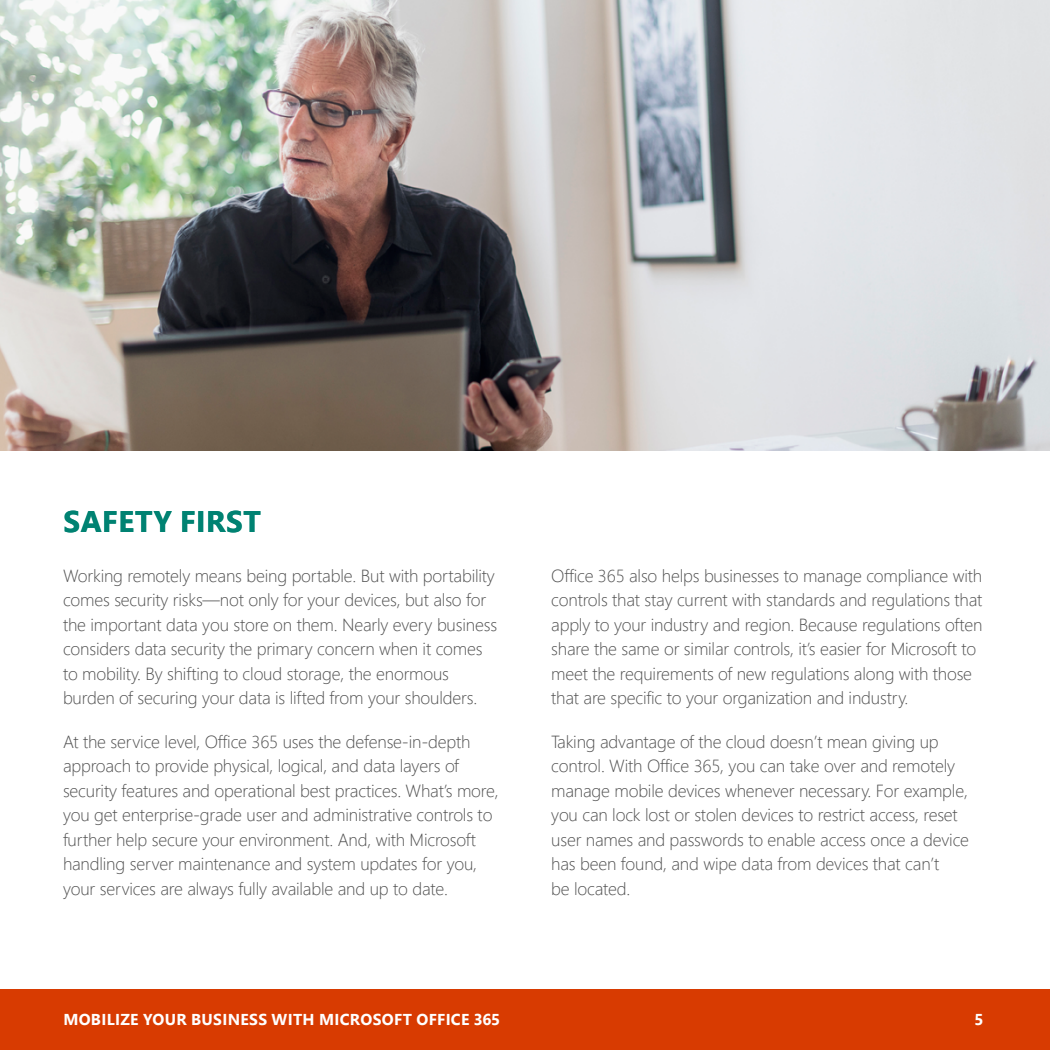
<style>
.page{position:relative;width:1050px;height:1050px;background:#fff}
.page>*{position:absolute;margin:0;border:0;box-sizing:border-box;transform-origin:0 0}
.t1{font:700 29.75px "Segoe UI";letter-spacing:.02em;color:#008272}
.t2{font:300 17.5px/24.5px "Segoe UI";letter-spacing:-.01em;color:#505050}
.t3{font:700 15.75px "Segoe UI";letter-spacing:.02em;color:#fff}
</style>
<div class="page">
<div style="left:0;top:989px;width:1050px;height:61px;background:#d83b01"></div>
<img style="left:0;top:0;width:1050px;height:451px">
<h1 class="t1" style="left:64px;top:499px;width:199px">SAFETY FIRST</h1>
<p class="t2" style="left:63px;top:562px;width:436px">Working remotely means being portable. But with portability comes security risks—not only for your devices, but also for the important data you store on them. Nearly every business considers data security the primary concern when it comes to mobility. By shifting to cloud storage, the enormous burden of securing your data is lifted from your shoulders.</p>
<p class="t2" style="left:63px;top:729px;width:437px">At the service level, Office 365 uses the defense-in-depth approach to provide physical, logical, and data layers of security features and operational best practices. What’s more, you get enterprise-grade user and administrative controls to further help secure your environment. And, with Microsoft handling server maintenance and system updates for you, your services are always fully available and up to date.</p>
<p class="t2" style="left:551px;top:562px;width:433px">Office 365 also helps businesses to manage compliance with controls that stay current with standards and regulations that apply to your industry and region. Because regulations often share the same or similar controls, it’s easier for Microsoft to meet the requirements of new regulations along with those that are specific to your organization and industry.</p>
<p class="t2" style="left:551px;top:729px;width:419px">Taking advantage of the cloud doesn’t mean giving up control. With Office 365, you can take over and remotely manage mobile devices whenever necessary. For example, you can lock lost or stolen devices to restrict access, reset user names and passwords to enable access once a device has been found, and wipe data from devices that can’t<br>be located.</p>
<p class="t3" style="left:63px;top:1008px;width:439px">MOBILIZE YOUR BUSINESS WITH MICROSOFT OFFICE 365</p>
<p class="t3" style="left:974px;top:1008px;width:11px">5</p>
</div>
